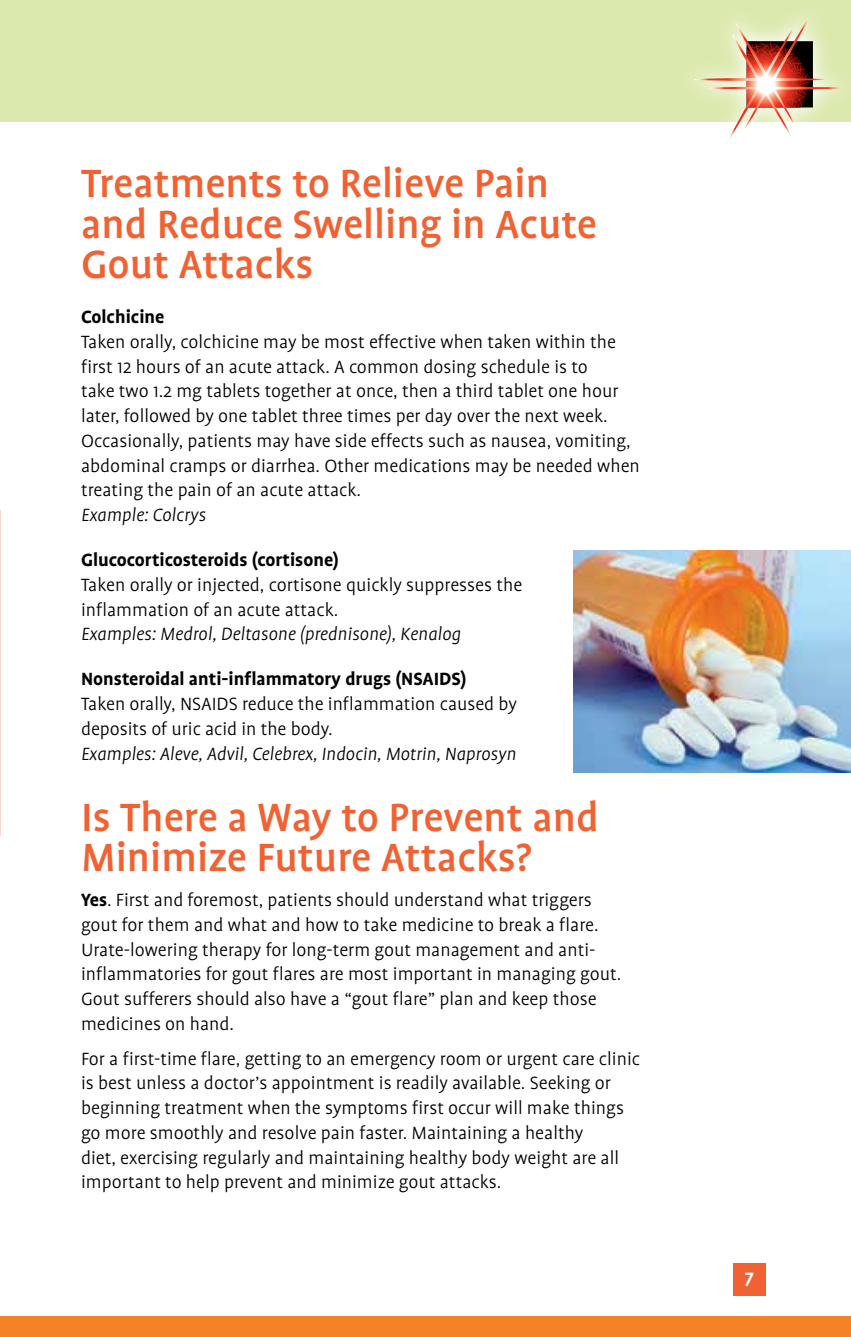
<style>
.page{position:relative;width:851px;height:1337px;background:#fff}
.page>*{position:absolute;margin:0;border:0;box-sizing:border-box;transform-origin:0 0}
.t1{font:500 45px/40.5px "Profile";color:#f16131}
.t2{font:300 20.25px/24.8px "Profile";color:#000}
.t3{font:italic 300 20.25px "Profile";color:#000}
.t4{font:700 20.25px "Profile";color:#000}
.t5{font:700 20.25px "Profile";color:#fff}
.s1{font-weight:700}
</style>
<div class="page">
<div style="left:0;top:0;width:850px;height:122px;background:#dce9ae"></div>
<svg style="left:694px;top:19px;width:146px;height:120px"></svg>
<div style="left:0;top:1316px;width:850px;height:20px;background:#f58229"></div>
<div style="left:733px;top:1262px;width:32px;height:33px;background:#f16131"></div>
<img style="left:574px;top:550px;width:276px;height:222px">
<h1 class="t1" style="left:81px;top:163px;width:517px">Treatments to Relieve Pain and Reduce Swelling in Acute<br>Gout Attacks</h1>
<p class="t4" style="left:81px;top:306px;width:85px">Colchicine</p>
<p class="t2" style="left:81px;top:329px;width:560px">Taken orally, colchicine may be most effective when taken within the first 12 hours of an acute attack. A common dosing schedule is to<br>take two 1.2 mg tablets together at once, then a third tablet one hour later, followed by one tablet three times per day over the next week.<br>Occasionally, patients may have side effects such as nausea, vomiting, abdominal cramps or diarrhea. Other medications may be needed when treating the pain of an acute attack.</p>
<p class="t3" style="left:81px;top:504px;width:126px">Example: Colcrys</p>
<p class="t4" style="left:81px;top:549px;width:259px">Glucocorticosteroids (cortisone)</p>
<p class="t2" style="left:81px;top:572px;width:443px">Taken orally or injected, cortisone quickly suppresses the inflammation of an acute attack.</p>
<p class="t3" style="left:81px;top:624px;width:382px">Examples: Medrol, Deltasone (prednisone), Kenalog</p>
<p class="t4" style="left:81px;top:668px;width:387px">Nonsteroidal anti-inflammatory drugs (NSAIDS)</p>
<p class="t2" style="left:81px;top:692px;width:437px">Taken orally, NSAIDS reduce the inflammation caused by deposits of uric acid in the body.</p>
<p class="t3" style="left:81px;top:743px;width:436px">Examples: Aleve, Advil, Celebrex, Indocin, Motrin, Naprosyn</p>
<h1 class="t1" style="left:81px;top:796px;width:519px">Is There a Way to Prevent and<br>Minimize Future Attacks?</h1>
<p class="t2" style="left:81px;top:887px;width:541px"><span class="s1">Yes</span>. First and foremost, patients should understand what triggers gout for them and what and how to take medicine to break a flare.<br>Urate-lowering therapy for long-term gout management and anti&shy;inflammatories for gout flares are most important in managing gout.<br>Gout sufferers should also have a “gout flare” plan and keep those medicines on hand.</p>
<p class="t2" style="left:81px;top:1046px;width:560px">For a first-time flare, getting to an emergency room or urgent care clinic is best unless a doctor’s appointment is readily available. Seeking or beginning treatment when the symptoms first occur will make things go more smoothly and resolve pain faster. Maintaining a healthy<br>diet, exercising regularly and maintaining healthy body weight are all important to help prevent and minimize gout attacks.</p>
<p class="t5" style="left:744px;top:1265px;width:11px">7</p>
</div>
